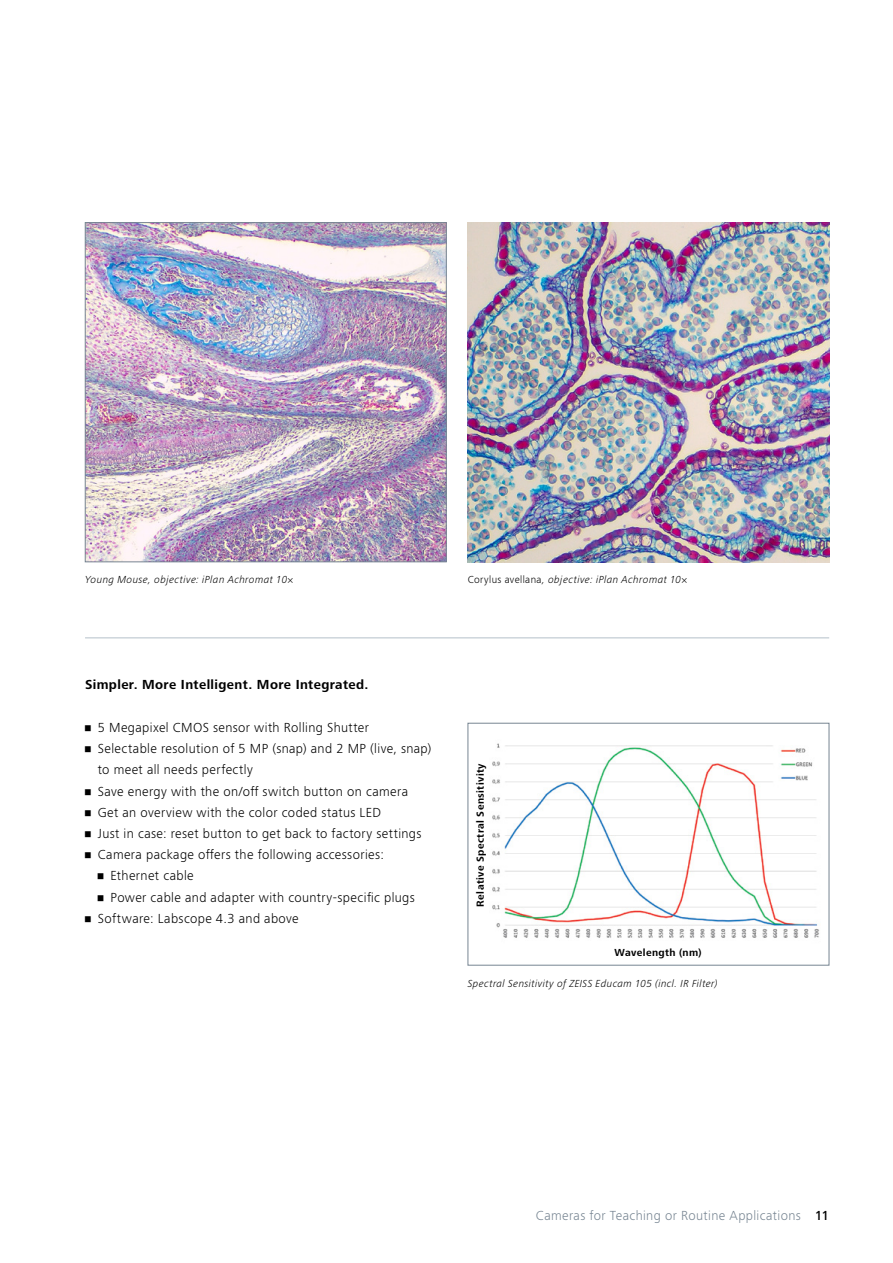
<style>
.page{position:relative;width:893px;height:1263px;background:#fff}
.page>*{position:absolute;margin:0;border:0;box-sizing:border-box;transform-origin:0 0}
.t1{font:300 13.5px/21.1px "ZEISS Frutiger Next W1 G";letter-spacing:.03em;color:#000}
.t2{font:300 13.5px "ZEISS Frutiger Next W1 G";letter-spacing:.03em;color:#778592}
.t3{font:700 13.5px "ZEISS Frutiger Next W1 G";letter-spacing:.03em;color:#000}
.t4{font:italic 300 10.5px "ZEISS Frutiger Next W1 G";letter-spacing:.04em;color:#000}
.t5{font:700 10.5px "ZEISS Frutiger Next W1 G";letter-spacing:.035em;color:#000}
.t6{font:700 8.1px "ZEISS Frutiger Next W1 G";color:#000}
.s1{font-style:normal}
.s2{font-weight:500;color:#000}
</style>
<div class="page">
<hr style="left:85px;top:637px;width:744px;height:1px;background:#b4c0ca">
<img style="left:87px;top:224px;width:357px;height:336px">
<div style="left:85px;top:222px;width:361px;height:340px;border:1px solid #778592"></div>
<img style="left:468px;top:223px;width:361px;height:339px">
<img style="left:492px;top:743px;width:327px;height:195px">
<div style="left:468px;top:723px;width:361px;height:242px;border:1px solid #778592"></div>
<p class="t4" style="left:85px;top:572px;width:210px">Young Mouse, objective: iPlan Achromat 10×</p>
<p class="t4" style="left:468px;top:572px;width:221px"><span class="s1">Corylus avellana</span>, objective: iPlan Achromat 10×</p>
<p class="t3" style="left:85px;top:675px;width:285px">Simpler. More Intelligent. More Integrated.</p>
<p class="t1" style="left:85px;top:716px;width:285px">• 5 Megapixel CMOS sensor with Rolling Shutter</p>
<p class="t1" style="left:98px;top:737px;width:335px;text-indent:-13px">• Selectable resolution of 5 MP (snap) and 2 MP (live, snap) to meet all needs perfectly</p>
<p class="t1" style="left:85px;top:780px;width:325px">• Save energy with the on/off switch button on camera</p>
<p class="t1" style="left:85px;top:801px;width:298px">• Get an overview with the color coded status LED</p>
<p class="t1" style="left:85px;top:822px;width:338px">• Just in case: reset button to get back to factory settings</p>
<p class="t1" style="left:85px;top:843px;width:300px">• Camera package offers the following accessories:</p>
<p class="t1" style="left:98px;top:865px;width:97px">• Ethernet cable</p>
<p class="t1" style="left:98px;top:886px;width:318px">• Power cable and adapter with country-specific plugs</p>
<p class="t1" style="left:85px;top:907px;width:215px">• Software: Labscope 4.3 and above</p>
<p class="t5" style="left:473px;top:907px;width:145px;rotate:-90deg">Relative Spectral Sensitivity</p>
<p class="t6" style="left:475px;top:885px;width:104px;rotate:-90deg">Relative Spectral Sensitivity</p>
<p class="t5" style="left:615px;top:944px;width:88px">Wavelength (nm)</p>
<p class="t6" style="left:619px;top:952px;width:65px">Wavelenght (nm)</p>
<p class="t4" style="left:468px;top:976px;width:251px">Spectral Sensitivity of ZEISS Educam 105 (incl. IR Filter)</p>
<p class="t2" style="left:536px;top:1206px;width:295px">Cameras for Teaching or Routine Applications <span class="s2">11</span></p>
</div>
